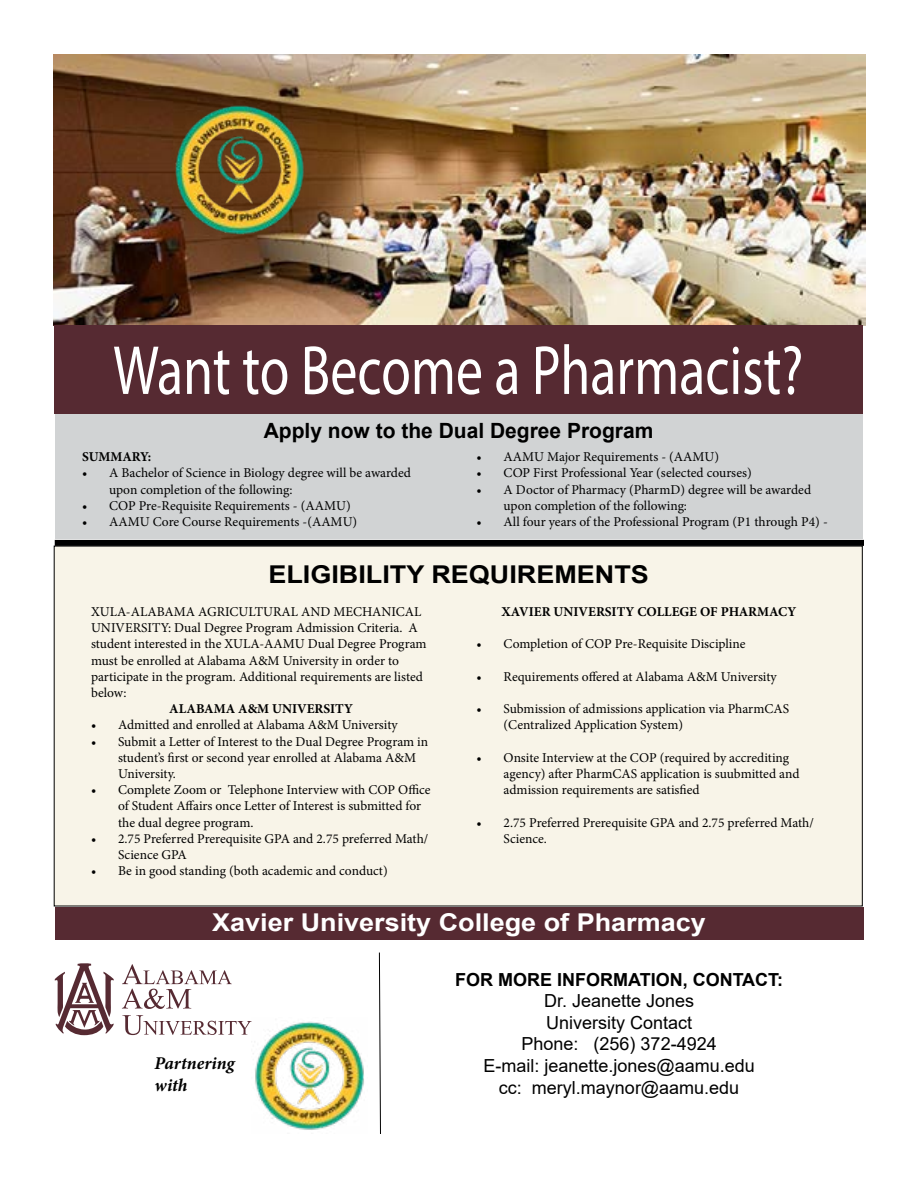
<style>
.page{position:relative;width:918px;height:1188px;background:#fff}
.page>*{position:absolute;margin:0;border:0;box-sizing:border-box;transform-origin:0 0}
.t1{font:70.05px "Myriad Pro";color:#fff;scale:.77 1}
.t2{font:700 24.6px "Arial";color:#fff;scale:1.1 1}
.t3{font:700 24.6px "Arial";color:#000;scale:1.1 1}
.t4{font:700 21px "Arial";color:#000}
.t5{font:18px/21.6px "Arial";color:#000;text-align:center}
.t6{font:700 18px "Arial";color:#000}
.t7{font:italic 700 18px/21.6px "Minion Pro";letter-spacing:-.005em;color:#000}
.t8{font:13.5px/16.2px "Minion Pro";color:#000}
.t9{font:700 13.5px "Minion Pro";color:#000}
</style>
<div class="page">
<img style="left:54px;top:54px;width:811px;height:271px">
<div style="left:54px;top:546px;width:808px;height:360px;background:#f8f4e8"></div>
<div style="left:55px;top:415px;width:807px;height:124px;background:#d1d3d4"></div>
<div style="left:54px;top:325px;width:808px;height:89px;background:#562a32"></div>
<div style="left:55px;top:540px;width:809px;height:6px;background:#000"></div>
<svg style="left:55px;top:963px;width:59px;height:72px"></svg>
<svg style="left:122px;top:964px;width:110px;height:45px"></svg>
<svg style="left:122px;top:1015px;width:130px;height:20px"></svg>
<svg style="left:379px;top:952px;width:2px;height:182px"></svg>
<div style="left:55px;top:908px;width:809px;height:32px;background:#562a32"></div>
<img style="left:253px;top:1021px;width:111px;height:109px">
<img style="left:171px;top:100px;width:138px;height:139px">
<h1 class="t1" style="left:113px;top:327px;width:898px">Want to Become a Pharmacist?</h1>
<h3 class="t4" style="left:264px;top:416px;width:391px">Apply now to the Dual Degree Program</h3>
<p class="t9" style="left:82px;top:447px;width:71px">SUMMARY:</p>
<p class="t8" style="left:109px;top:465px;width:303px;text-indent:-27px">• A Bachelor of Science in Biology degree will be awarded upon completion of the following:</p>
<p class="t8" style="left:82px;top:498px;width:270px">• COP Pre-Requisite Requirements - (AAMU)</p>
<p class="t8" style="left:82px;top:514px;width:277px">• AAMU Core Course Requirements -(AAMU)</p>
<p class="t8" style="left:477px;top:449px;width:244px">• AAMU Major Requirements - (AAMU)</p>
<p class="t8" style="left:477px;top:465px;width:277px">• COP First Professional Year (selected courses)</p>
<p class="t8" style="left:504px;top:481px;width:309px;text-indent:-27px">• A Doctor of Pharmacy (PharmD) degree will be awarded upon completion of the following:</p>
<p class="t8" style="left:477px;top:514px;width:353px">• All four years of the Professional Program (P1 through P4) -</p>
<h2 class="t3" style="left:268px;top:557px;width:347px">ELIGIBILITY REQUIREMENTS</h2>
<p class="t8" style="left:91px;top:604px;width:337px">XULA-ALABAMA AGRICULTURAL AND MECHANICAL UNIVERSITY: Dual Degree Program Admission Criteria. A student interested in the XULA-AAMU Dual Degree Program must be enrolled at Alabama A&amp;M University in order to participate in the program. Additional requirements are listed below:</p>
<p class="t9" style="left:169px;top:699px;width:185px">ALABAMA A&amp;M UNIVERSITY</p>
<p class="t8" style="left:91px;top:717px;width:308px">• Admitted and enrolled at Alabama A&amp;M University</p>
<p class="t8" style="left:118px;top:733px;width:312px;text-indent:-27px">• Submit a Letter of Interest to the Dual Degree Program in student’s first or second year enrolled at Alabama A&amp;M<br>University.</p>
<p class="t8" style="left:118px;top:782px;width:314px;text-indent:-27px">• Complete Zoom or Telephone Interview with COP Office of Student Affairs once Letter of Interest is submitted for the dual degree program.</p>
<p class="t8" style="left:118px;top:831px;width:312px;text-indent:-27px">• 2.75 Preferred Prerequisite GPA and 2.75 preferred Math/<br>Science GPA</p>
<p class="t8" style="left:91px;top:863px;width:298px">• Be in good standing (both academic and conduct)</p>
<p class="t9" style="left:501px;top:602px;width:296px">XAVIER UNIVERSITY COLLEGE OF PHARMACY</p>
<p class="t8" style="left:477px;top:636px;width:270px">• Completion of COP Pre-Requisite Discipline</p>
<p class="t8" style="left:477px;top:669px;width:302px">• Requirements offered at Alabama A&amp;M University</p>
<p class="t8" style="left:504px;top:701px;width:287px;text-indent:-27px">• Submission of admissions application via PharmCAS (Centralized Application System)</p>
<p class="t8" style="left:504px;top:750px;width:297px;text-indent:-27px">• Onsite Interview at the COP (required by accrediting agency) after PharmCAS application is suubmitted and admission requirements are satisfied</p>
<p class="t8" style="left:504px;top:814px;width:312px;text-indent:-27px">• 2.75 Preferred Prerequisite GPA and 2.75 preferred Math/<br>Science.</p>
<h2 class="t2" style="left:212px;top:905px;width:450px">Xavier University College of Pharmacy</h2>
<h3 class="t7" style="left:154px;top:1052px;width:82px">Partnering with</h3>
<h3 class="t6" style="left:455px;top:967px;width:330px">FOR MORE INFORMATION, CONTACT:</h3>
<h3 class="t5" style="left:483px;top:990px;width:273px">Dr. Jeanette Jones<br>University Contact<br>Phone: (256) 372-4924<br>E-mail: jeanette.jones@aamu.edu cc: meryl.maynor@aamu.edu</h3>
</div>
